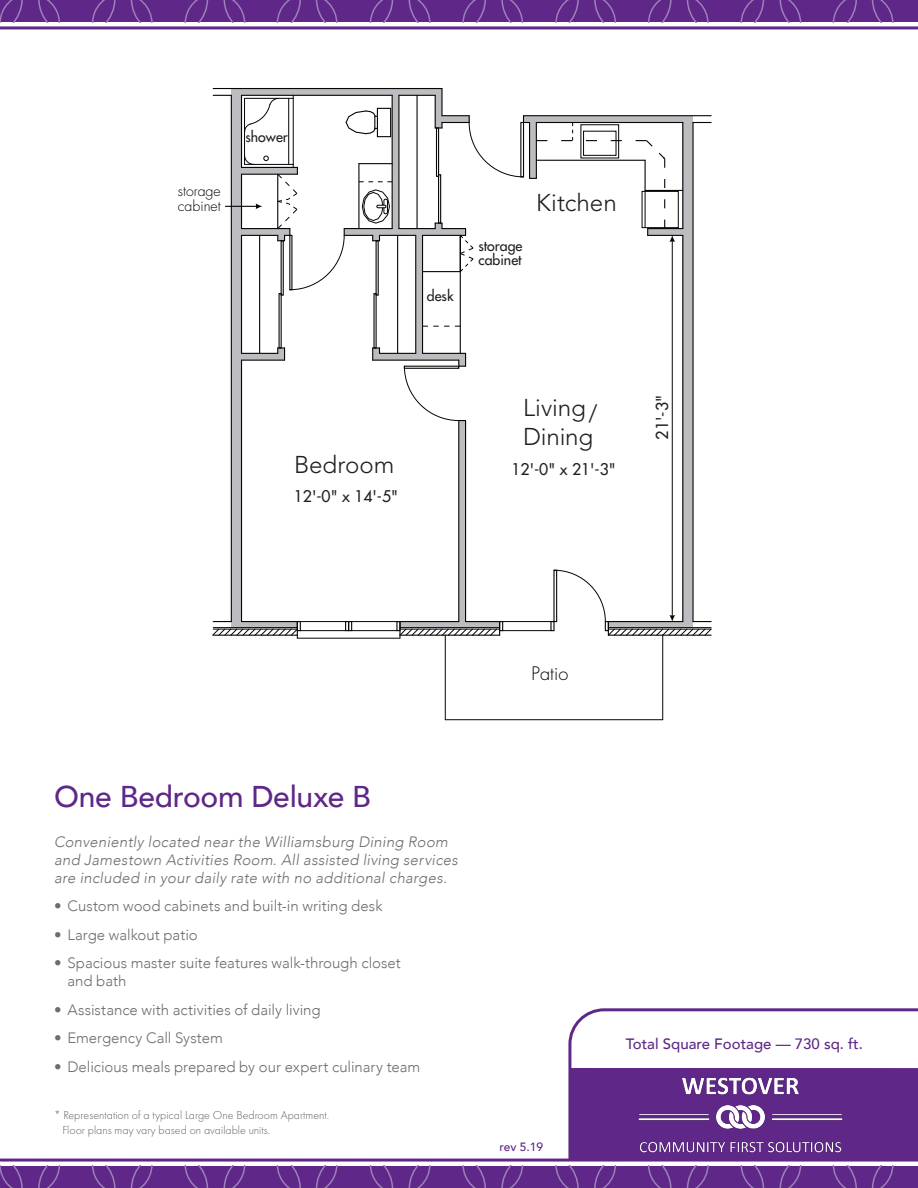
<style>
.page{position:relative;width:918px;height:1188px;background:#fff}
.page>*{position:absolute;margin:0;border:0;box-sizing:border-box;transform-origin:0 0}
.floorplan{font:500 30px "Avenir";letter-spacing:-.01em;color:#5f2888}
.t1{font:300 24.15px/29px "Avenir";letter-spacing:-.005em;color:#231f20}
.t2{font:300 18.15px "Futura";color:#050504}
.t3{font:16.05px "Futura";color:#231f20}
.t4{font:15.75px "Futura";color:#231f20}
.bullet_point{font:300 15px "Avenir";color:#6c6d70}
.floorplan_descriptio{font:italic 300 15px/18px "Avenir";letter-spacing:.015em;color:#6c6d70}
.t5{font:500 15px "Avenir";color:#5f2888}
.t6{font:14.1px/14.1px "Futura";color:#231f20}
.t7{font:300 14.1px/14.1px "Futura";color:#050504}
.t8{font:300 12px "Futura PT";color:#636366}
.t9{font:500 12px "Avenir";color:#5f2888}
</style>
<div class="page">
<svg style="left:0;top:1166px;width:918px;height:22px;background:#632e8b"></svg>
<hr style="left:0;top:1159px;width:918px;height:3px;background:#5f2888">
<svg style="left:0;top:0;width:918px;height:22px;background:#632e8b"></svg>
<hr style="left:0;top:26px;width:918px;height:3px;background:#5f2888">
<svg style="left:567px;top:1008px;width:351px;height:154px"></svg>
<div style="left:570px;top:1068px;width:348px;height:92px;background:#5f2888"></div>
<div style="left:648px;top:229px;width:38px;height:6px;background:#bcbdc0"></div>
<div style="left:435px;top:89px;width:7px;height:39px;background:#bcbdc0"></div>
<div style="left:344px;top:229px;width:122px;height:6px;background:#bcbdc0"></div>
<div style="left:392px;top:91px;width:7px;height:140px;background:#bcbdc0"></div>
<div style="left:238px;top:353px;width:47px;height:7px;background:#bcbdc0"></div>
<div style="left:373px;top:353px;width:93px;height:7px;background:#bcbdc0"></div>
<div style="left:459px;top:421px;width:7px;height:205px;background:#bcbdc0"></div>
<div style="left:416px;top:231px;width:7px;height:126px;background:#bcbdc0"></div>
<div style="left:236px;top:229px;width:54px;height:6px;background:#bcbdc0"></div>
<div style="left:238px;top:167px;width:59px;height:7px;background:#bcbdc0"></div>
<div style="left:524px;top:116px;width:164px;height:7px;background:#bcbdc0"></div>
<div style="left:234px;top:89px;width:205px;height:6px;background:#bcbdc0"></div>
<div style="left:231px;top:89px;width:11px;height:539px;background:#bcbdc0"></div>
<div style="left:683px;top:116px;width:10px;height:512px;background:#bcbdc0"></div>
<hr style="left:297px;top:638px;width:103px;height:1px;background:#050504">
<div style="left:297px;top:621px;width:4px;height:10px;border:1px solid #050504"></div>
<div style="left:345px;top:621px;width:4px;height:10px;border:1px solid #050504"></div>
<div style="left:348px;top:621px;width:4px;height:10px;border:1px solid #050504"></div>
<div style="left:396px;top:621px;width:5px;height:10px;border:1px solid #050504"></div>
<hr style="left:300px;top:621px;width:46px;height:1px;background:#050504">
<hr style="left:352px;top:621px;width:45px;height:1px;background:#050504">
<hr style="left:300px;top:630px;width:46px;height:1px;background:#050504">
<hr style="left:352px;top:630px;width:45px;height:1px;background:#050504">
<hr style="left:241px;top:95px;width:1px;height:72px;background:#050504">
<hr style="left:241px;top:174px;width:1px;height:55px;background:#050504">
<hr style="left:241px;top:235px;width:1px;height:118px;background:#050504">
<hr style="left:241px;top:360px;width:1px;height:262px;background:#050504">
<hr style="left:692px;top:123px;width:2px;height:499px;background:#050504">
<hr style="left:682px;top:235px;width:1px;height:387px;background:#050504">
<hr style="left:231px;top:95px;width:1px;height:527px;background:#050504">
<hr style="left:648px;top:235px;width:35px;height:1px;background:#050504">
<hr style="left:648px;top:228px;width:35px;height:1px;background:#050504">
<hr style="left:536px;top:122px;width:147px;height:1px;background:#050504">
<hr style="left:682px;top:123px;width:1px;height:106px;background:#050504">
<hr style="left:435px;top:95px;width:1px;height:33px;background:#050504">
<hr style="left:398px;top:95px;width:1px;height:134px;background:#050504">
<hr style="left:399px;top:228px;width:36px;height:1px;background:#050504">
<hr style="left:213px;top:88px;width:229px;height:1px;background:#050504">
<hr style="left:441px;top:89px;width:2px;height:27px;background:#050504">
<hr style="left:399px;top:95px;width:36px;height:1px;background:#050504">
<hr style="left:392px;top:95px;width:1px;height:134px;background:#050504">
<hr style="left:242px;top:95px;width:150px;height:1px;background:#050504">
<hr style="left:423px;top:235px;width:43px;height:1px;background:#050504">
<hr style="left:380px;top:235px;width:36px;height:1px;background:#050504">
<hr style="left:242px;top:235px;width:36px;height:1px;background:#050504">
<hr style="left:242px;top:167px;width:55px;height:1px;background:#050504">
<hr style="left:242px;top:174px;width:55px;height:1px;background:#050504">
<hr style="left:242px;top:228px;width:48px;height:1px;background:#050504">
<div style="left:377px;top:108px;width:14px;height:29px;border:1px solid #050504"></div>
<svg style="left:345px;top:110px;width:32px;height:25px"></svg>
<hr style="left:358px;top:164px;width:1px;height:65px;background:#050504">
<hr style="left:359px;top:163px;width:33px;height:1px;background:#050504">
<hr style="left:245px;top:164px;width:48px;height:1px;background:#050504">
<hr style="left:245px;top:98px;width:48px;height:1px;background:#050504">
<hr style="left:244px;top:98px;width:1px;height:66px;background:#050504">
<svg style="left:244px;top:155px;width:10px;height:10px"></svg>
<svg style="left:245px;top:98px;width:32px;height:34px"></svg>
<hr style="left:288px;top:98px;width:1px;height:66px;background:#050504">
<svg style="left:264px;top:156px;width:5px;height:5px"></svg>
<hr style="left:293px;top:95px;width:1px;height:72px;background:#050504">
<hr style="left:242px;top:353px;width:36px;height:1px;background:#050504">
<hr style="left:242px;top:360px;width:43px;height:1px;background:#050504">
<svg style="left:277px;top:347px;width:8px;height:13px"></svg>
<div style="left:281px;top:240px;width:3px;height:56px;border:1px solid #050504"></div>
<hr style="left:259px;top:235px;width:1px;height:118px;background:#050504">
<hr style="left:422px;top:235px;width:1px;height:118px;background:#050504">
<hr style="left:415px;top:235px;width:1px;height:118px;background:#050504">
<hr style="left:380px;top:353px;width:36px;height:1px;background:#050504">
<hr style="left:373px;top:360px;width:86px;height:1px;background:#050504">
<svg style="left:372px;top:347px;width:8px;height:13px"></svg>
<hr style="left:397px;top:235px;width:1px;height:118px;background:#050504">
<hr style="left:417px;top:95px;width:1px;height:134px;background:#050504">
<div style="left:438px;top:174px;width:3px;height:50px;border:1px solid #050504"></div>
<hr style="left:466px;top:621px;width:34px;height:1px;background:#050504">
<hr style="left:400px;top:621px;width:59px;height:1px;background:#050504">
<hr style="left:465px;top:421px;width:1px;height:201px;background:#050504">
<hr style="left:458px;top:421px;width:1px;height:201px;background:#050504">
<hr style="left:460px;top:235px;width:1px;height:118px;background:#050504">
<svg style="left:404px;top:353px;width:62px;height:68px"></svg>
<hr style="left:536px;top:160px;width:109px;height:1px;background:#050504">
<hr style="left:645px;top:160px;width:1px;height:30px;background:#050504">
<hr style="left:645px;top:190px;width:38px;height:1px;background:#050504">
<div style="left:642px;top:191px;width:37px;height:37px;border:1px solid #050504"></div>
<hr style="left:645px;top:191px;width:1px;height:37px;background:#050504">
<svg style="left:435px;top:115px;width:112px;height:64px"></svg>
<hr style="left:524px;top:115px;width:187px;height:1px;background:#050504">
<svg style="left:693px;top:122px;width:18px;height:1px"></svg>
<div style="left:583px;top:131px;width:33px;height:25px;border:1px solid #050504"></div>
<svg style="left:561px;top:123px;width:12px;height:18px"></svg>
<svg style="left:636px;top:140px;width:30px;height:28px"></svg>
<hr style="left:423px;top:271px;width:37px;height:1px;background:#050504">
<svg style="left:423px;top:326px;width:37px;height:1px"></svg>
<svg style="left:435px;top:223px;width:39px;height:50px"></svg>
<div style="left:499px;top:621px;width:4px;height:10px;border:1px solid #050504"></div>
<div style="left:550px;top:621px;width:5px;height:10px;border:1px solid #050504"></div>
<hr style="left:503px;top:621px;width:48px;height:1px;background:#050504">
<hr style="left:503px;top:630px;width:48px;height:1px;background:#050504">
<hr style="left:445px;top:719px;width:218px;height:1px;background:#050504">
<hr style="left:445px;top:635px;width:1px;height:85px;background:#050504">
<hr style="left:662px;top:635px;width:1px;height:85px;background:#050504">
<svg style="left:213px;top:95px;width:18px;height:1px"></svg>
<svg style="left:669px;top:235px;width:6px;height:7px"></svg>
<hr style="left:672px;top:241px;width:1px;height:375px;background:#050504">
<svg style="left:277px;top:167px;width:115px;height:123px"></svg>
<svg style="left:256px;top:203px;width:6px;height:6px"></svg>
<hr style="left:225px;top:206px;width:31px;height:1px;background:#050504">
<svg style="left:212px;top:621px;width:86px;height:17px"></svg>
<svg style="left:399px;top:622px;width:101px;height:16px"></svg>
<svg style="left:554px;top:570px;width:158px;height:66px"></svg>
<img style="left:636px;top:1075px;width:210px;height:80px">
<p class="t7" style="left:178px;top:184px;width:44px">storage cabinet</p>
<p class="t6" style="left:246px;top:130px;width:44px">shower</p>
<p class="t6" style="left:427px;top:288px;width:28px">desk</p>
<p class="t6" style="left:479px;top:239px;width:45px">storage cabinet</p>
<p class="t1" style="left:536px;top:188px;width:82px">Kitchen</p>
<p class="t1" style="left:523px;top:393px;width:76px">Living/<br>Dining</p>
<p class="t1" style="left:294px;top:450px;width:102px">Bedroom</p>
<p class="t4" style="left:512px;top:459px;width:106px">12'-0" x 21'-3"</p>
<p class="t4" style="left:294px;top:486px;width:106px">12'-0" x 14'-5"</p>
<p class="t3" style="left:652px;top:440px;width:46px;rotate:-90deg">21'-3"</p>
<p class="floorplan" style="left:54px;top:771px;width:319px">One Bedroom Deluxe B</p>
<p class="floorplan_descriptio" style="left:54px;top:833px;width:406px">Conveniently located near the Williamsburg Dining Room and Jamestown Activities Room. All assisted living services are included in your daily rate with no additional charges.</p>
<p class="bullet_point" style="left:54px;top:897px;width:330px">• Custom wood cabinets and built-in writing desk</p>
<p class="bullet_point" style="left:54px;top:926px;width:145px">• Large walkout patio</p>
<p class="bullet_point" style="left:54px;top:954px;width:348px">• Spacious master suite features walk-through closet</p>
<p class="bullet_point" style="left:68px;top:972px;width:61px">and bath</p>
<p class="bullet_point" style="left:54px;top:1001px;width:268px">• Assistance with activities of daily living</p>
<p class="bullet_point" style="left:54px;top:1029px;width:170px">• Emergency Call System</p>
<p class="bullet_point" style="left:54px;top:1058px;width:368px">• Delicious meals prepared by our expert culinary team</p>
<p class="t8" style="left:54px;top:1108px;width:277px">* Representation of a typical Large One Bedroom Apartment.</p>
<p class="t8" style="left:62px;top:1123px;width:209px">Floor plans may vary based on available units.</p>
<p class="t2" style="left:532px;top:662px;width:38px">Patio</p>
<p class="t9" style="left:499px;top:1136px;width:45px">rev 5.19</p>
<p class="t5" style="left:626px;top:1030px;width:239px">Total Square Footage — 730 sq. ft.</p>
</div>
